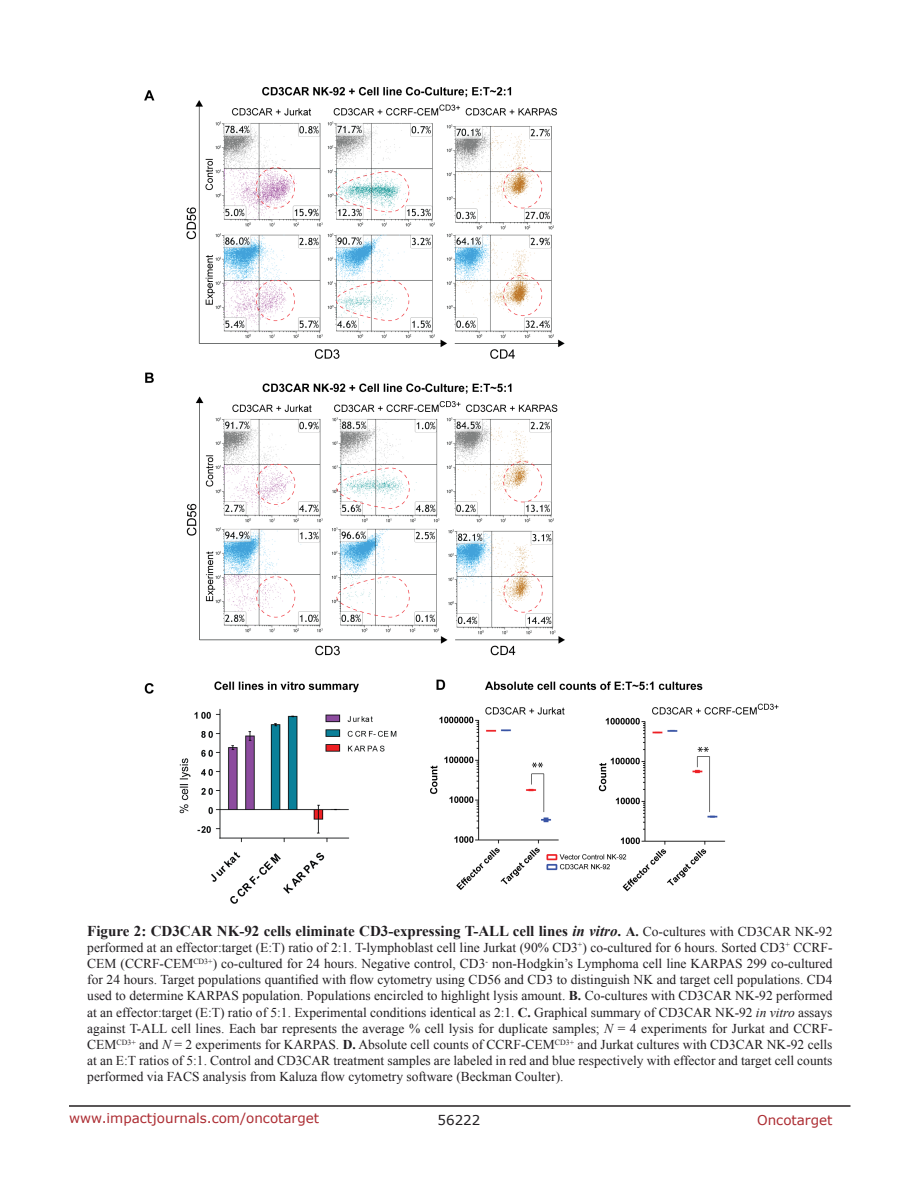
<style>
.page{position:relative;width:918px;height:1188px;background:#fff}
.page>*{position:absolute;margin:0;border:0;box-sizing:border-box;transform-origin:0 0}
.t1{font:700 15px "Times New Roman";color:#221f22}
.t2{font:13.5px/16.2px "Times New Roman";color:#221f22;text-align:justify}
.t3{font:13.5px "Verdana";color:#ac2b31}
.t4{font:13.5px "Verdana";color:#221f22}
.s1{font-style:italic}
.s2{font-size:13.5px}
.s3{font-weight:400;font-size:13.5px}
.s4{font-weight:700}
</style>
<div class="page">
<hr style="left:69px;top:1105px;width:781px;height:2px;background:#231f20">
<img style="left:144px;top:87px;width:635px;height:817px">
<p class="t1" style="left:87px;top:920px;width:747px">Figure 2: CD3CAR NK-92 cells eliminate CD3-expressing T-ALL cell lines <span class="s1">in vitro</span>. <span class="s2">A.</span> <span class="s3">Co-cultures with CD3CAR NK-92</span></p>
<p class="t2" style="left:87px;top:939px;width:747px">performed at an effector:target (E:T) ratio of 2:1. T-lymphoblast cell line Jurkat (90% CD3<sup>+</sup>) co-cultured for 6 hours. Sorted CD3<sup>+</sup> CCRF-CEM (CCRF-CEM<sup>CD3+</sup>) co-cultured for 24 hours. Negative control, CD3<sup>-</sup> non-Hodgkin’s Lymphoma cell line KARPAS 299 co-cultured for 24 hours. Target populations quantified with flow cytometry using CD56 and CD3 to distinguish NK and target cell populations. CD4 used to determine KARPAS population. Populations encircled to highlight lysis amount. <span class="s4">B.</span> Co-cultures with CD3CAR NK-92 performed at an effector:target (E:T) ratio of 5:1. Experimental conditions identical as 2:1. <span class="s4">C.</span> Graphical summary of CD3CAR NK-92 <span class="s1">in vitro</span> assays against T-ALL cell lines. Each bar represents the average % cell lysis for duplicate samples; <span class="s1">N</span> = 4 experiments for Jurkat and CCRF-CEM<sup>CD3+</sup> and <span class="s1">N</span> = 2 experiments for KARPAS. <span class="s4">D.</span> Absolute cell counts of CCRF-CEM<sup>CD3+</sup> and Jurkat cultures with CD3CAR NK-92 cells at an E:T ratios of 5:1. Control and CD3CAR treatment samples are labeled in red and blue respectively with effector and target cell counts performed via FACS analysis from Kaluza flow cytometry software (Beckman Coulter).</p>
<p class="t3" style="left:69px;top:1109px;width:252px">www.impactjournals.com/oncotarget</p>
<p class="t4" style="left:438px;top:1111px;width:44px">56222</p>
<p class="t3" style="left:757px;top:1111px;width:77px">Oncotarget</p>
</div>
